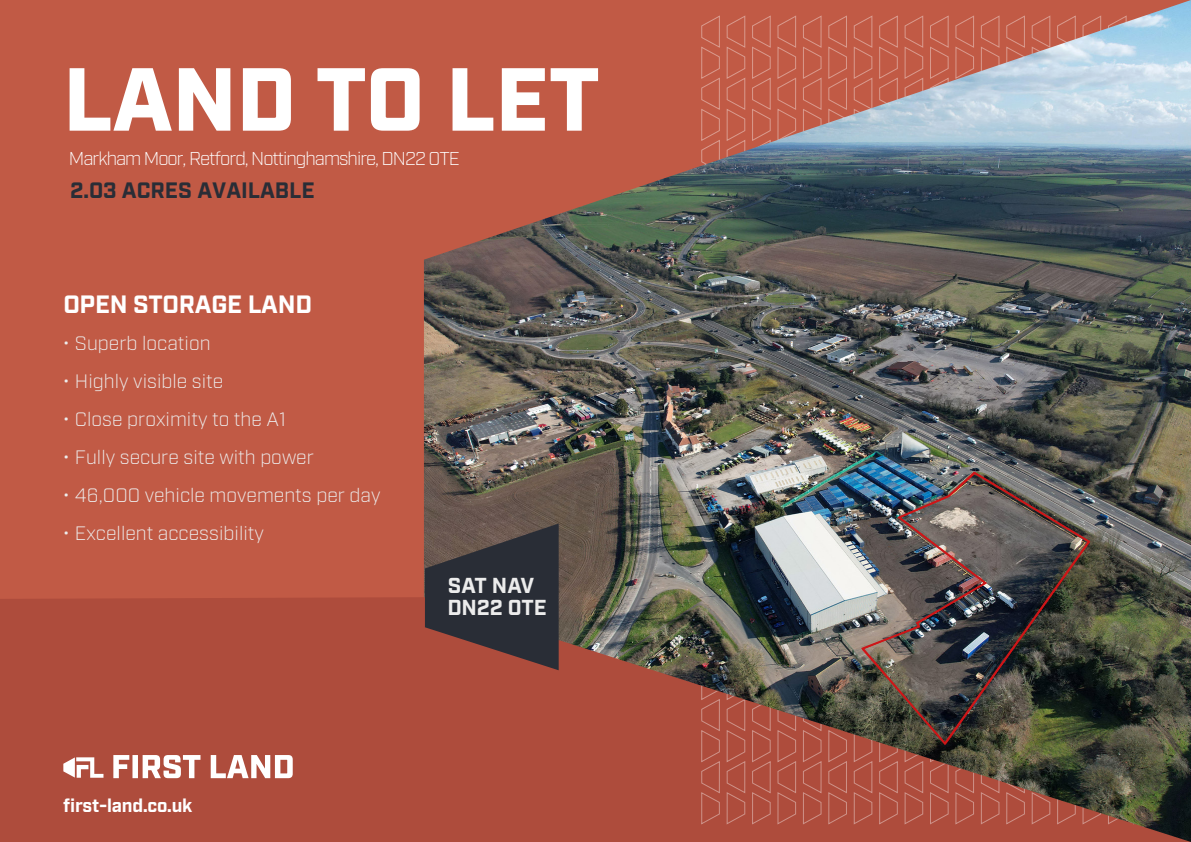
<style>
.page{position:relative;width:1191px;height:842px;background:#c15a45}
.page>*{position:absolute;margin:0;border:0;box-sizing:border-box;transform-origin:0 0}
.t1{font:900 89.3px "Industry";color:#fff}
.t2{font:700 25.1px "Industry";letter-spacing:-.01em;color:#fff}
.t3{font:700 22.3px "Industry";letter-spacing:-.005em;color:#292d36}
.t4{font:700 21.7px/22.5px "Industry";letter-spacing:-.01em;color:#ececec}
.t5{font:300 19.4px "Industry";color:#ededed}
.t6{font:300 18.6px "Industry";letter-spacing:-.055em;color:#fff}
.t7{font:700 18.5px "Industry";letter-spacing:-.01em;color:#fff}
</style>
<div class="page">
<div style="left:0;top:597px;width:424px;height:245px;background:#ae4c3c"></div>
<svg style="left:63px;top:757px;width:40px;height:21px"></svg>
<svg style="left:113px;top:755px;width:180px;height:23px;background:#d8aaa3"></svg>
<img style="left:424px;top:0;width:767px;height:842px">
<svg style="left:425px;top:523px;width:133px;height:147px;background:#46383b"></svg>
<img style="left:859px;top:470px;width:232px;height:277px">
<h1 class="t1" style="left:63px;top:46px;width:538px">LAND TO LET</h1>
<p class="t6" style="left:69px;top:147px;width:392px">Markham Moor, Retford, Nottinghamshire, DN22 0TE</p>
<p class="t3" style="left:70px;top:177px;width:246px">2.03 ACRES AVAILABLE</p>
<p class="t2" style="left:63px;top:289px;width:250px">OPEN STORAGE LAND</p>
<p class="t5" style="left:62px;top:331px;width:150px">• Superb location</p>
<p class="t5" style="left:62px;top:369px;width:163px">• Highly visible site</p>
<p class="t5" style="left:62px;top:407px;width:225px">• Close proximity to the A1</p>
<p class="t5" style="left:62px;top:445px;width:253px">• Fully secure site with power</p>
<p class="t5" style="left:62px;top:483px;width:320px">• 46,000 vehicle movements per day</p>
<p class="t5" style="left:62px;top:521px;width:203px">• Excellent accessibility</p>
<p class="t4" style="left:447px;top:575px;width:101px">SAT NAV<br>DN22 0TE</p>
<p class="t7" style="left:63px;top:795px;width:131px">first-land.co.uk</p>
</div>
